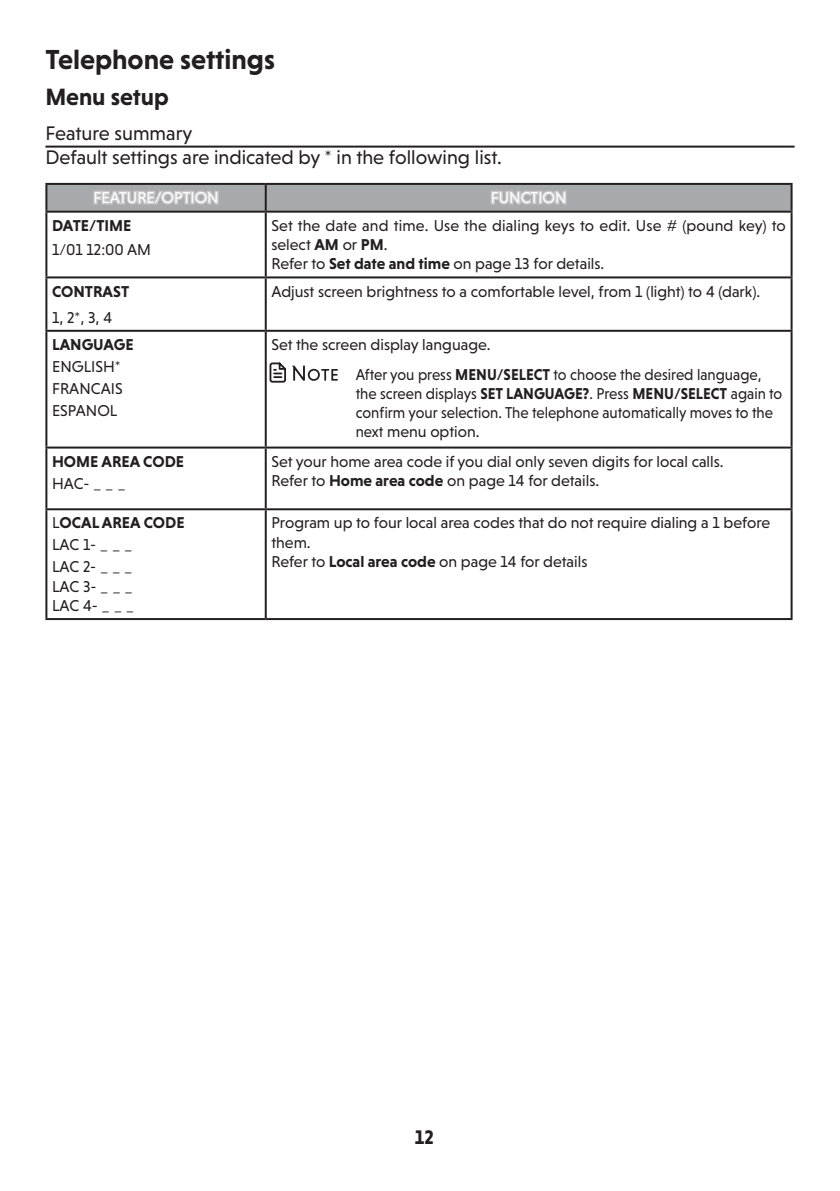
<style>
.page{position:relative;width:840px;height:1191px;background:#fff}
.page>*{position:absolute;margin:0;border:0;box-sizing:border-box;transform-origin:0 0}
.t1{font:700 28px "Niveau Grotesk";color:#231f20}
.t2{font:700 24px "Niveau Grotesk";color:#231f20}
.三级标题{font:20px "Niveau Grotesk";color:#231f20}
.t3{font:700 20px "Niveau Grotesk";color:#231f20}
.t4{font:16px/19.2px "Niveau Grotesk";color:#231f20}
.t5{font:16px/19.2px "Niveau Grotesk";color:#231f20;scale:.94 1}
.t6{font:700 16px "Niveau Grotesk";color:#231f20}
.t7{font:16px "Niveau Grotesk";color:#fff}
.s1{font-weight:700}
.s2{font-weight:400}
</style>
<div class="page">
<hr style="left:45px;top:183px;width:220px;height:2px;background:#231f20">
<hr style="left:45px;top:185px;width:2px;height:26px;background:#231f20">
<hr style="left:265px;top:183px;width:527px;height:2px;background:#231f20">
<hr style="left:790px;top:185px;width:2px;height:26px;background:#231f20">
<hr style="left:45px;top:211px;width:220px;height:2px;background:#231f20">
<hr style="left:45px;top:213px;width:2px;height:63px;background:#231f20">
<hr style="left:265px;top:211px;width:527px;height:2px;background:#231f20">
<hr style="left:264px;top:213px;width:2px;height:63px;background:#231f20">
<hr style="left:790px;top:213px;width:2px;height:63px;background:#231f20">
<hr style="left:45px;top:276px;width:220px;height:2px;background:#231f20">
<hr style="left:45px;top:278px;width:2px;height:52px;background:#231f20">
<hr style="left:265px;top:276px;width:527px;height:2px;background:#231f20">
<hr style="left:264px;top:278px;width:2px;height:52px;background:#231f20">
<hr style="left:790px;top:278px;width:2px;height:52px;background:#231f20">
<hr style="left:45px;top:330px;width:220px;height:2px;background:#231f20">
<hr style="left:45px;top:332px;width:2px;height:114px;background:#231f20">
<hr style="left:265px;top:330px;width:527px;height:2px;background:#231f20">
<hr style="left:264px;top:332px;width:2px;height:114px;background:#231f20">
<hr style="left:790px;top:332px;width:2px;height:114px;background:#231f20">
<hr style="left:45px;top:446px;width:220px;height:2px;background:#231f20">
<hr style="left:45px;top:448px;width:2px;height:60px;background:#231f20">
<hr style="left:265px;top:446px;width:527px;height:2px;background:#231f20">
<hr style="left:264px;top:448px;width:2px;height:60px;background:#231f20">
<hr style="left:790px;top:448px;width:2px;height:60px;background:#231f20">
<hr style="left:45px;top:508px;width:220px;height:2px;background:#231f20">
<hr style="left:45px;top:510px;width:2px;height:108px;background:#231f20">
<hr style="left:265px;top:508px;width:527px;height:2px;background:#231f20">
<hr style="left:264px;top:510px;width:2px;height:108px;background:#231f20">
<hr style="left:790px;top:510px;width:2px;height:108px;background:#231f20">
<hr style="left:45px;top:618px;width:220px;height:2px;background:#231f20">
<hr style="left:265px;top:618px;width:527px;height:2px;background:#231f20">
<svg style="left:46px;top:184px;width:745px;height:28px;background:#9f9fa3"></svg>
<hr style="left:45px;top:146px;width:749px;height:2px;background:#231f20">
<svg style="left:292px;top:366px;width:45px;height:15px"></svg>
<svg style="left:269px;top:362px;width:17px;height:20px"></svg>
<p class="t1" style="left:45px;top:43px;width:231px">Telephone settings</p>
<p class="t2" style="left:45px;top:83px;width:125px">Menu setup</p>
<p class="三级标题" style="left:45px;top:122px;width:148px">Feature summary</p>
<p class="三级标题" style="left:45px;top:146px;width:457px">Default settings are indicated by * in the following list.</p>
<p class="t7" style="left:93px;top:188px;width:127px">FEATURE/OPTION</p>
<p class="t7" style="left:490px;top:188px;width:77px">FUNCTION</p>
<p class="t6" style="left:52px;top:216px;width:81px">DATE/TIME</p>
<p class="t4" style="left:52px;top:240px;width:100px">1/01 12:00 AM</p>
<p class="t4" style="left:271px;top:216px;width:515px">Set the date and time. Use the dialing keys to edit. Use # (pound key) to select <span class="s1">AM</span> or <span class="s1">PM</span>.</p>
<p class="t4" style="left:271px;top:254px;width:334px">Refer to <span class="s1">Set date and time</span> on page 13 for details.</p>
<p class="t6" style="left:52px;top:282px;width:79px">CONTRAST</p>
<p class="t4" style="left:52px;top:307px;width:61px">1, 2*, 3, 4</p>
<p class="t6" style="left:52px;top:335px;width:83px">LANGUAGE</p>
<p class="t4" style="left:52px;top:357px;width:70px">ENGLISH*</p>
<p class="t4" style="left:52px;top:379px;width:72px">FRANCAIS</p>
<p class="t4" style="left:52px;top:401px;width:67px">ESPANOL</p>
<p class="t6" style="left:52px;top:452px;width:133px">HOME AREA CODE</p>
<p class="t4" style="left:52px;top:473px;width:75px">HAC- _ _ _</p>
<p class="t6" style="left:52px;top:514px;width:134px"><span class="s2">L</span>OCAL AREA CODE</p>
<p class="t4" style="left:52px;top:535px;width:82px">LAC 1- _ _ _</p>
<p class="t4" style="left:52px;top:557px;width:82px">LAC 2- _ _ _</p>
<p class="t4" style="left:52px;top:576px;width:82px">LAC 3- _ _ _</p>
<p class="t4" style="left:52px;top:595px;width:83px">LAC 4- _ _ _</p>
<p class="t4" style="left:271px;top:281px;width:490px">Adjust screen brightness to a comfortable level, from 1 (light) to 4 (dark).</p>
<p class="t4" style="left:271px;top:335px;width:221px">Set the screen display language.</p>
<p class="t5" style="left:355px;top:364px;width:455px">After you press <span class="s1">MENU/SELECT</span> to choose the desired language, the screen displays <span class="s1">SET LANGUAGE?</span>. Press <span class="s1">MENU/SELECT</span> again to confirm your selection. The telephone automatically moves to the next menu option.</p>
<p class="t4" style="left:271px;top:451px;width:453px">Set your home area code if you dial only seven digits for local calls.</p>
<p class="t4" style="left:271px;top:471px;width:329px">Refer to <span class="s1">Home area code</span> on page 14 for details.</p>
<p class="t4" style="left:271px;top:513px;width:500px">Program up to four local area codes that do not require dialing a 1 before them.</p>
<p class="t4" style="left:271px;top:551px;width:317px">Refer to <span class="s1">Local area code</span> on page 14 for details</p>
<p class="t3" style="left:414px;top:1125px;width:20px">12</p>
</div>
